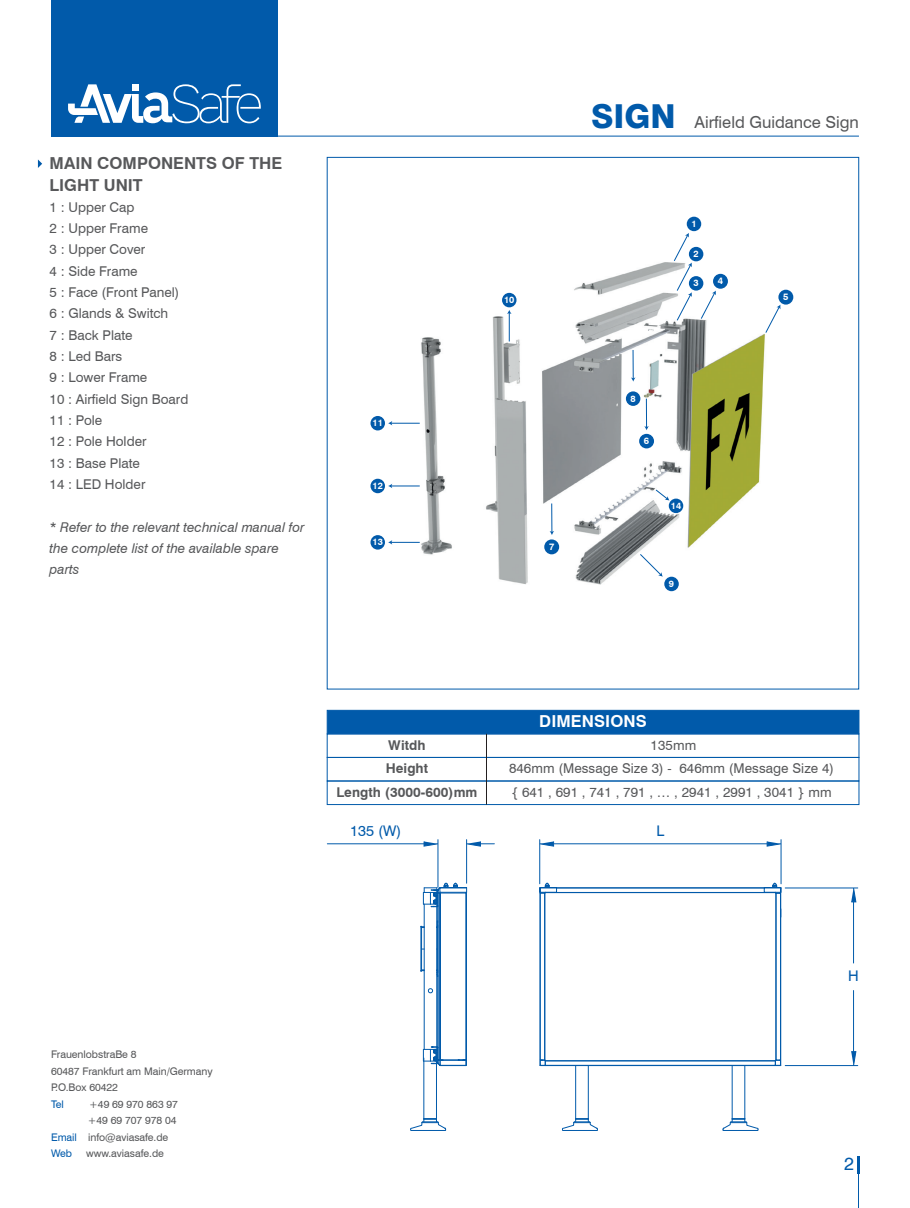
<style>
.page{position:relative;width:910px;height:1208px;background:#fff}
.page>*{position:absolute;margin:0;border:0;box-sizing:border-box;transform-origin:0 0}
.t1{font:18px "Swiss 721 BT";color:#015aaa}
.t2{font:700 16.5px/21.3px "Swiss 721 BT";color:#57585a}
.t3{font:16.5px "Swiss 721 BT";color:#57585a}
.t4{font:700 16.5px "Swiss 721 BT";letter-spacing:.005em;color:#fff}
.t5{font:14.7px "Swiss 721 BT";color:#015aaa}
.t6{font:13.5px/21.3px "Swiss 721 BT";color:#57585a;text-align:center}
.t7{font:italic 13.5px/21.3px "Swiss 721 BT";color:#57585a}
.t8{font:700 13.5px/23.5px "Swiss 721 BT";letter-spacing:.005em;color:#57585a;text-align:center}
.t9{font:10.5px/16.5px "Swiss 721 BT";letter-spacing:-.005em;color:#57585a}
.t10{font:10.5px "Swiss 721 BT";letter-spacing:-.015em;color:#015aaa}
.t11{font:700 9.45px "Swiss 721 BT";color:#fff}
.t12{font:700 9.3px "Swiss 721 BT";color:#fff}
.t13{font:700 9.15px "Swiss 721 BT";color:#fff}
.s1{font-weight:800;font-size:33px;color:#015aaa}
.s2{color:#015aaa}
</style>
<div class="page">
<svg style="left:38px;top:159px;width:4px;height:9px"></svg>
<div style="left:327px;top:710px;width:532px;height:24px;background:#015aaa;border:1px solid #015aaa"></div>
<div style="left:327px;top:757px;width:532px;height:24px;border:1px solid #015aaa"></div>
<div style="left:327px;top:733px;width:532px;height:24px;border:1px solid #015aaa"></div>
<hr style="left:486px;top:734px;width:1px;height:70px;background:#231f20">
<hr style="left:859px;top:1157px;width:1px;height:51px;background:#015aaa">
<svg style="left:857px;top:1157px;width:2px;height:17px"></svg>
<img style="left:371px;top:216px;width:423px;height:376px">
<div style="left:687px;top:217px;width:14px;height:14px;background:#015aaa;border-radius:50%"></div>
<svg style="left:674px;top:233px;width:18px;height:88px"></svg>
<svg style="left:701px;top:290px;width:15px;height:29px"></svg>
<svg style="left:765px;top:304px;width:16px;height:29px"></svg>
<svg style="left:644px;top:399px;width:5px;height:31px"></svg>
<svg style="left:655px;top:489px;width:14px;height:11px"></svg>
<svg style="left:640px;top:553px;width:23px;height:24px"></svg>
<svg style="left:550px;top:503px;width:4px;height:32px"></svg>
<svg style="left:388px;top:421px;width:32px;height:4px"></svg>
<svg style="left:388px;top:484px;width:32px;height:4px"></svg>
<svg style="left:507px;top:310px;width:5px;height:31px"></svg>
<svg style="left:631px;top:350px;width:4px;height:31px"></svg>
<div style="left:689px;top:247px;width:14px;height:14px;background:#015aaa;border-radius:50%"></div>
<div style="left:689px;top:276px;width:14px;height:14px;background:#015aaa;border-radius:50%"></div>
<div style="left:713px;top:274px;width:15px;height:15px;background:#015aaa;border-radius:50%"></div>
<div style="left:778px;top:290px;width:15px;height:14px;background:#015aaa;border-radius:50%"></div>
<div style="left:639px;top:434px;width:15px;height:14px;background:#015aaa;border-radius:50%"></div>
<div style="left:544px;top:539px;width:15px;height:15px;background:#015aaa;border-radius:50%"></div>
<div style="left:626px;top:391px;width:14px;height:15px;background:#015aaa;border-radius:50%"></div>
<div style="left:664px;top:577px;width:15px;height:14px;background:#015aaa;border-radius:50%"></div>
<div style="left:502px;top:293px;width:14px;height:14px;background:#015aaa;border-radius:50%"></div>
<div style="left:370px;top:416px;width:15px;height:14px;background:#015aaa;border-radius:50%"></div>
<div style="left:370px;top:479px;width:15px;height:14px;background:#015aaa;border-radius:50%"></div>
<svg style="left:388px;top:540px;width:32px;height:4px"></svg>
<div style="left:370px;top:535px;width:15px;height:14px;background:#015aaa;border-radius:50%"></div>
<div style="left:669px;top:498px;width:14px;height:15px;background:#015aaa;border-radius:50%"></div>
<svg style="left:420px;top:882px;width:47px;height:184px"></svg>
<hr style="left:744px;top:1065px;width:1px;height:53px;background:#015aaa">
<hr style="left:732px;top:1065px;width:1px;height:53px;background:#015aaa">
<svg style="left:722px;top:1118px;width:36px;height:12px"></svg>
<svg style="left:539px;top:882px;width:243px;height:184px"></svg>
<hr style="left:466px;top:839px;width:1px;height:44px;background:#015aaa">
<hr style="left:438px;top:839px;width:1px;height:48px;background:#015aaa">
<hr style="left:327px;top:843px;width:97px;height:1px;background:#015aaa">
<svg style="left:466px;top:841px;width:28px;height:5px"></svg>
<svg style="left:424px;top:841px;width:14px;height:5px"></svg>
<hr style="left:539px;top:839px;width:1px;height:44px;background:#015aaa">
<hr style="left:781px;top:839px;width:1px;height:44px;background:#015aaa">
<hr style="left:554px;top:843px;width:213px;height:1px;background:#015aaa">
<svg style="left:539px;top:841px;width:15px;height:5px"></svg>
<svg style="left:767px;top:841px;width:14px;height:5px"></svg>
<hr style="left:785px;top:887px;width:73px;height:1px;background:#015aaa">
<hr style="left:785px;top:1065px;width:73px;height:1px;background:#015aaa">
<hr style="left:853px;top:902px;width:1px;height:61px;background:#015aaa">
<hr style="left:853px;top:990px;width:1px;height:61px;background:#015aaa">
<svg style="left:851px;top:887px;width:5px;height:15px"></svg>
<svg style="left:851px;top:1051px;width:5px;height:15px"></svg>
<hr style="left:575px;top:1065px;width:1px;height:53px;background:#015aaa">
<hr style="left:588px;top:1065px;width:1px;height:53px;background:#015aaa">
<svg style="left:562px;top:1118px;width:36px;height:12px"></svg>
<hr style="left:424px;top:1058px;width:1px;height:60px;background:#015aaa">
<hr style="left:436px;top:1058px;width:1px;height:60px;background:#015aaa">
<svg style="left:410px;top:1118px;width:36px;height:12px"></svg>
<hr style="left:51px;top:136px;width:808px;height:1px;background:#015aaa">
<div style="left:51px;top:0;width:227px;height:136px;background:#015aaa"></div>
<svg style="left:68px;top:84px;width:193px;height:39px"></svg>
<p class="t2" style="left:50px;top:153px;width:234px">MAIN COMPONENTS OF THE<br>LIGHT UNIT</p>
<p class="t6" style="left:50px;top:196px;width:140px;text-align:left">1 : Upper Cap<br>2 : Upper Frame<br>3 : Upper Cover<br>4 : Side Frame<br>5 : Face (Front Panel)<br>6 : Glands &amp; Switch<br>7 : Back Plate<br>8 : Led Bars<br>9 : Lower Frame<br>10 : Airfield Sign Board<br>11 : Pole<br>12 : Pole Holder<br>13 : Base Plate<br>14 : LED Holder</p>
<p class="t7" style="left:50px;top:516px;width:256px">* Refer to the relevant technical manual for the complete list of the available spare parts</p>
<p class="t13" style="left:373px;top:417px;width:12px">11</p>
<p class="t13" style="left:373px;top:480px;width:12px">12</p>
<p class="t13" style="left:373px;top:536px;width:12px">13</p>
<p class="t13" style="left:504px;top:294px;width:12px">10</p>
<p class="t11" style="left:549px;top:541px;width:7px">7</p>
<p class="t3" style="left:591px;top:112px;width:269px"><span class="s1">SIGN</span> Airfield Guidance Sign</p>
<p class="t13" style="left:691px;top:218px;width:7px">1</p>
<p class="t13" style="left:693px;top:248px;width:7px">2</p>
<p class="t13" style="left:693px;top:277px;width:7px">3</p>
<p class="t11" style="left:718px;top:275px;width:7px">4</p>
<p class="t13" style="left:630px;top:393px;width:7px">8</p>
<p class="t12" style="left:644px;top:435px;width:7px">6</p>
<p class="t13" style="left:671px;top:500px;width:12px">14</p>
<p class="t13" style="left:669px;top:578px;width:7px">9</p>
<p class="t11" style="left:783px;top:291px;width:7px">5</p>
<p class="t4" style="left:539px;top:711px;width:109px">DIMENSIONS</p>
<p class="t8" style="left:336px;top:733px;width:143px">Witdh<br>Height<br>Length (3000-600)mm</p>
<p class="t6" style="left:509px;top:733px;width:327px;line-height:23.5px">135mm<br>846mm (Message Size 3) - 646mm (Message Size 4) { 641 , 691 , 741 , 791 , … , 2941 , 2991 , 3041 } mm</p>
<p class="t5" style="left:350px;top:822px;width:53px">135 (W)</p>
<p class="t5" style="left:656px;top:822px;width:9px">L</p>
<p class="t9" style="left:51px;top:1046px;width:163px">FrauenlobstraBe 8<br>60487 Frankfurt am Main/Germany<br>P.O.Box 60422</p>
<p class="t10" style="left:51px;top:1097px;width:14px">Tel</p>
<p class="t9" style="left:89px;top:1095px;width:90px">+49 69 970 863 97</p>
<p class="t9" style="left:88px;top:1112px;width:90px">+49 69 707 978 04</p>
<p class="t9" style="left:51px;top:1128px;width:119px"><span class="s2">Email</span> info@aviasafe.de</p>
<p class="t10" style="left:51px;top:1147px;width:23px">Web</p>
<p class="t9" style="left:86px;top:1145px;width:79px">www.aviasafe.de</p>
<p class="t5" style="left:848px;top:967px;width:12px">H</p>
<h1 class="t1" style="left:844px;top:1152px;width:11px">2</h1>
</div>
